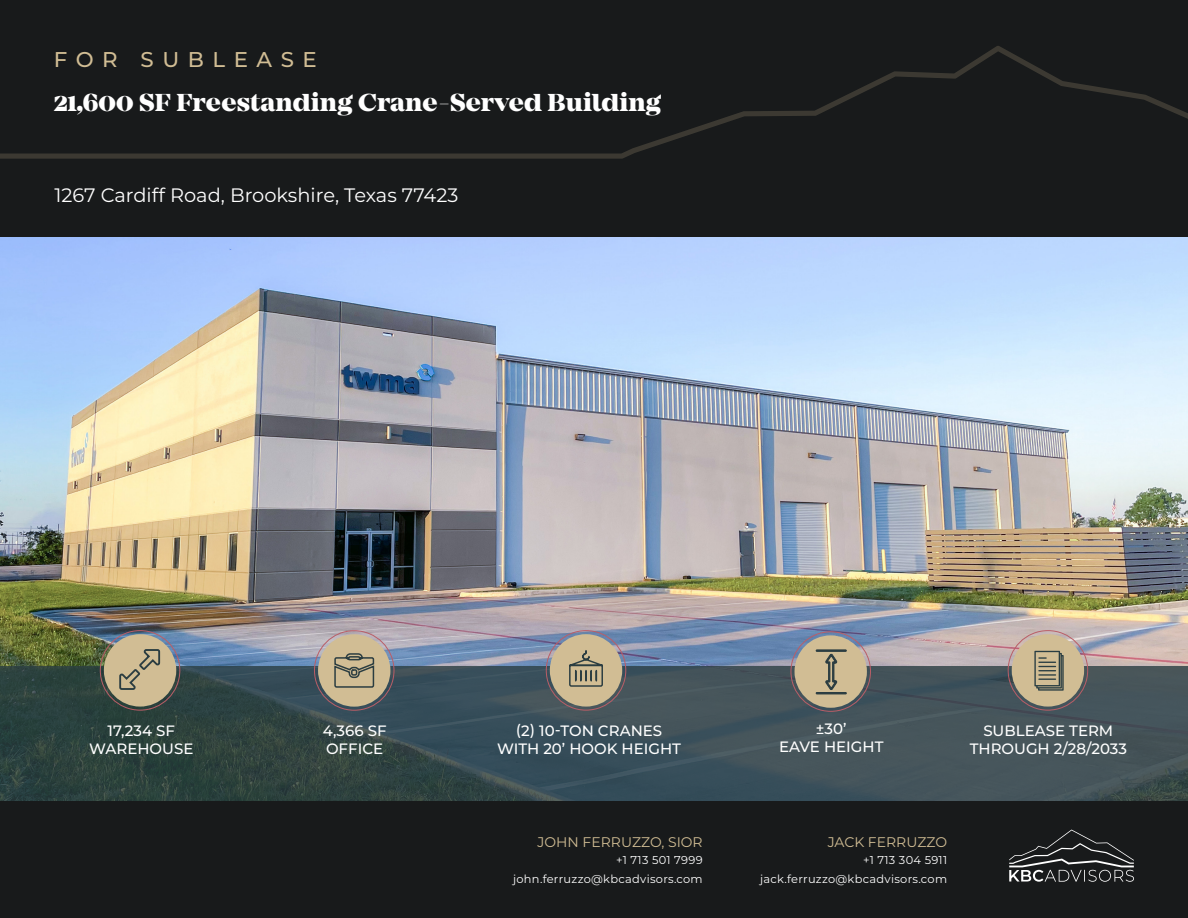
<style>
.page{position:relative;width:1188px;height:918px;background:#fff}
.page>*{position:absolute;margin:0;border:0;box-sizing:border-box;transform-origin:0 0}
.t1{font:800 25.5px "Mirador";color:#fff}
.t2{font:500 21.3px "Montserrat";letter-spacing:.4em;color:#d1bd94}
.t3{font:19.35px "Montserrat";color:#fff}
.t4{font:500 15px/18px "Montserrat";color:#fff;text-align:center}
.t5{font:13.95px "Montserrat";color:#d1bd94}
.t6{font:11.4px "Montserrat";letter-spacing:.025em;color:#fff}
</style>
<div class="page">
<img style="left:0;top:237px;width:1188px;height:429px">
<svg style="left:0;top:666px;width:1188px;height:135px;background:#3a4d51"></svg>
<div style="left:0;top:801px;width:1188px;height:117px;background:#181a1b"></div>
<svg style="left:1009px;top:830px;width:125px;height:52px"></svg>
<div style="left:0;top:0;width:1188px;height:237px;background:#181a1b"></div>
<svg style="left:0;top:46px;width:1188px;height:113px"></svg>
<div style="left:104px;top:634px;width:72px;height:73px;background:#d1bd94;border-radius:50%"></div>
<div style="left:100px;top:630px;width:80px;height:80px;border:1px solid #ba5e67;border-radius:50%"></div>
<svg style="left:119px;top:649px;width:42px;height:41px"></svg>
<div style="left:795px;top:635px;width:72px;height:73px;background:#d1bd94;border-radius:50%"></div>
<div style="left:791px;top:632px;width:80px;height:80px;border:1px solid #ba5e67;border-radius:50%"></div>
<svg style="left:825px;top:654px;width:12px;height:36px"></svg>
<div style="left:816px;top:650px;width:30px;height:2px;border:1px solid #2b3d41"></div>
<div style="left:816px;top:692px;width:30px;height:2px;border:1px solid #2b3d41"></div>
<div style="left:550px;top:634px;width:72px;height:73px;background:#d1bd94;border-radius:50%"></div>
<div style="left:546px;top:630px;width:80px;height:80px;border:1px solid #ba5e67;border-radius:50%"></div>
<div style="left:318px;top:634px;width:72px;height:73px;background:#d1bd94;border-radius:50%"></div>
<div style="left:314px;top:630px;width:80px;height:81px;border:1px solid #ba5e67;border-radius:50%"></div>
<svg style="left:334px;top:653px;width:41px;height:35px"></svg>
<div style="left:1012px;top:634px;width:72px;height:73px;background:#d1bd94;border-radius:50%"></div>
<div style="left:1008px;top:630px;width:80px;height:80px;border:1px solid #ba5e67;border-radius:50%"></div>
<svg style="left:1034px;top:650px;width:30px;height:41px"></svg>
<svg style="left:569px;top:650px;width:34px;height:37px"></svg>
<p class="t2" style="left:54px;top:44px;width:265px">FOR SUBLEASE</p>
<p class="t1" style="left:54px;top:87px;width:609px">21,600 SF Freestanding Crane-Served Building</p>
<p class="t3" style="left:55px;top:182px;width:405px">1267 Cardiff Road, Brookshire, Texas 77423</p>
<p class="t4" style="left:89px;top:721px;width:106px">17,234 SF<br>WAREHOUSE</p>
<p class="t4" style="left:779px;top:720px;width:106px">±30’<br>EAVE HEIGHT</p>
<p class="t4" style="left:497px;top:721px;width:185px">(2) 10-TON CRANES<br>WITH 20’ HOOK HEIGHT</p>
<p class="t4" style="left:323px;top:721px;width:65px;text-align:left">4,366 SF<br>OFFICE</p>
<p class="t4" style="left:970px;top:721px;width:159px">SUBLEASE TERM<br>THROUGH 2/28/2033</p>
<p class="t5" style="left:538px;top:832px;width:167px">JOHN FERRUZZO, SIOR</p>
<p class="t6" style="left:616px;top:852px;width:88px">+1 713 501 7999</p>
<p class="t6" style="left:513px;top:871px;width:191px">john.ferruzzo@kbcadvisors.com</p>
<p class="t5" style="left:828px;top:832px;width:121px">JACK FERRUZZO</p>
<p class="t6" style="left:863px;top:852px;width:86px">+1 713 304 5911</p>
<p class="t6" style="left:760px;top:871px;width:189px">jack.ferruzzo@kbcadvisors.com</p>
</div>
